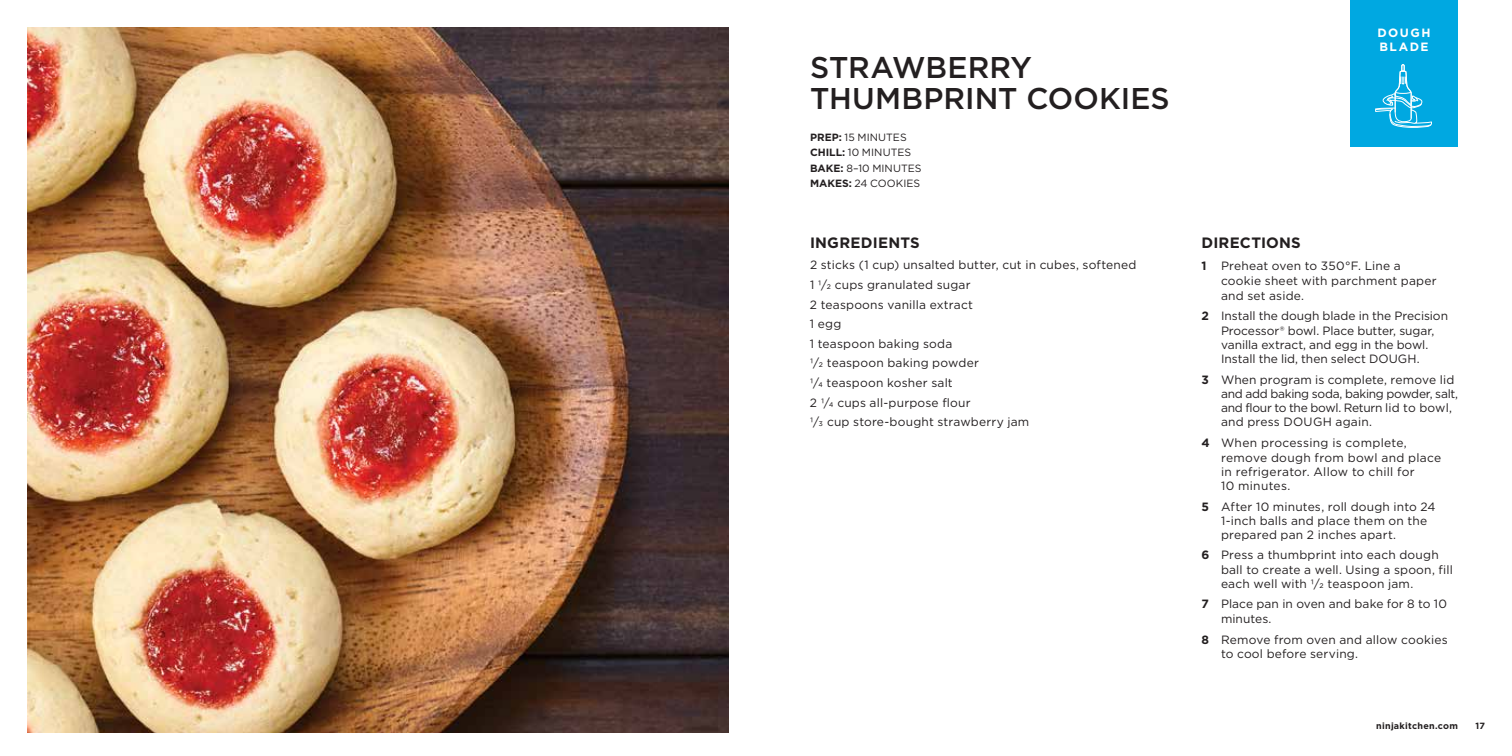
<style>
.page{position:relative;width:1512px;height:756px;background:#fff}
.page>*{position:absolute;margin:0;border:0;box-sizing:border-box;transform-origin:0 0}
.t1{font:500 30px/31.5px "Gotham";color:#231f20}
.t2{font:700 15px "Gotham";letter-spacing:.015em;color:#231f20}
.t3{font:12px/19.6px "Gotham";letter-spacing:.015em;color:#231f20}
.t4{font:12px/14.2px "Gotham";letter-spacing:-.005em;color:#231f20}
.t5{font:12px/14.2px "Gotham";letter-spacing:-.015em;color:#231f20}
.t6{font:700 12px/14.4px "Gotham";letter-spacing:.125em;color:#fff}
.t7{font:10.5px/15.3px "Gotham";letter-spacing:.005em;color:#231f20}
.t8{font:700 9px "Gotham";letter-spacing:.03em;color:#231f20}
.s1{font-weight:700}
</style>
<div class="page">
<img style="left:27px;top:27px;width:702px;height:706px">
<div style="left:1350px;top:0;width:108px;height:147px;background:#00a8e1"></div>
<svg style="left:1375px;top:64px;width:57px;height:64px"></svg>
<h1 class="t1" style="left:810px;top:51px;width:361px">STRAWBERRY<br>THUMBPRINT COOKIES</h1>
<p class="t7" style="left:810px;top:130px;width:113px"><span class="s1">PREP:</span> 15 MINUTES<br><span class="s1">CHILL:</span> 10 MINUTES<br><span class="s1">BAKE:</span> 8–10 MINUTES<br><span class="s1">MAKES:</span> 24 COOKIES</p>
<p class="t2" style="left:810px;top:233px;width:111px">INGREDIENTS</p>
<p class="t3" style="left:810px;top:255px;width:328px">2 sticks (1 cup) unsalted butter, cut in cubes, softened<br>1 1/2 cups granulated sugar<br>2 teaspoons vanilla extract<br>1 egg<br>1 teaspoon baking soda<br>1/2 teaspoon baking powder<br>1/4 teaspoon kosher salt<br>2 1/4 cups all-purpose flour<br>1/3 cup store-bought strawberry jam</p>
<p class="t6" style="left:1377px;top:25px;width:55px">DOUGH<br>BLADE</p>
<p class="t2" style="left:1202px;top:233px;width:101px">DIRECTIONS</p>
<p class="t3" style="left:1221px;top:258px;width:217px;line-height:15px;text-indent:-20px"><span class="s1">1</span> Preheat oven to 350°F. Line a cookie sheet with parchment paper and set aside.</p>
<p class="t4" style="left:1221px;top:309px;width:229px;text-indent:-20px"><span class="s1">2</span> Install the dough blade in the Precision Processor® bowl. Place butter, sugar, vanilla extract, and egg in the bowl.<br>Install the lid, then select DOUGH.</p>
<p class="t5" style="left:1221px;top:372px;width:239px;text-indent:-20px"><span class="s1">3</span> When program is complete, remove lid and add baking soda, baking powder, salt, and flour to the bowl. Return lid to bowl, and press DOUGH again.</p>
<p class="t3" style="left:1221px;top:435px;width:222px;line-height:14.5px;text-indent:-20px"><span class="s1">4</span> When processing is complete, remove dough from bowl and place in refrigerator. Allow to chill for<br>10 minutes.</p>
<p class="t3" style="left:1221px;top:499px;width:216px;line-height:14.2px;text-indent:-20px"><span class="s1">5</span> After 10 minutes, roll dough into 24<br>1-inch balls and place them on the prepared pan 2 inches apart.</p>
<p class="t3" style="left:1221px;top:548px;width:233px;line-height:14.2px;text-indent:-20px"><span class="s1">6</span> Press a thumbprint into each dough ball to create a well. Using a spoon, fill each well with 1/2 teaspoon jam.</p>
<p class="t3" style="left:1221px;top:596px;width:227px;line-height:15px;text-indent:-20px"><span class="s1">7</span> Place pan in oven and bake for 8 to 10 minutes.</p>
<p class="t3" style="left:1221px;top:632px;width:228px;line-height:14.2px;text-indent:-20px"><span class="s1">8</span> Remove from oven and allow cookies to cool before serving.</p>
<p class="t8" style="left:1376px;top:720px;width:83px">ninjakitchen.com</p>
<p class="t8" style="left:1476px;top:720px;width:11px">17</p>
</div>
